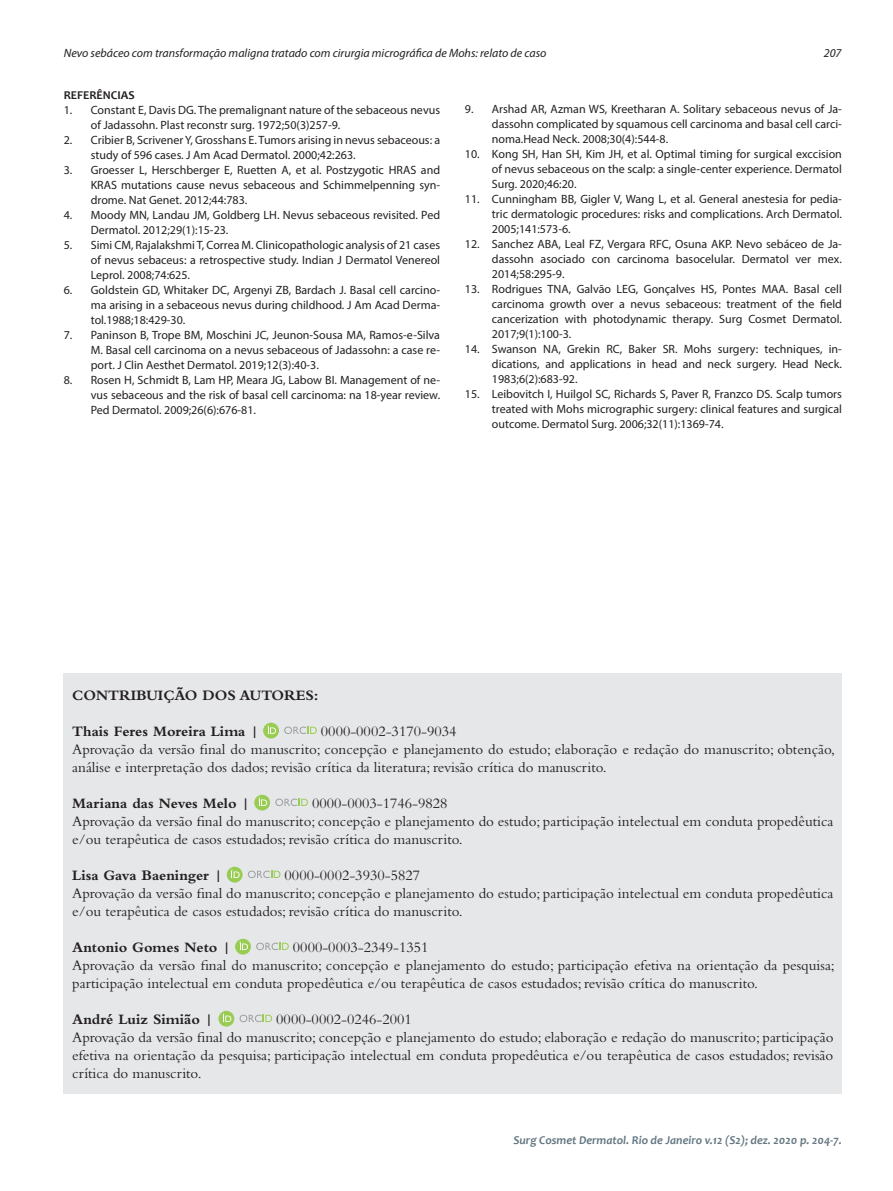
<style>
.page{position:relative;width:893px;height:1191px;background:#fff}
.page>*{position:absolute;margin:0;border:0;box-sizing:border-box;transform-origin:0 0}
.t1{font:15px/18px "Bembo Std";color:#231f20}
.t2{font:700 15px "Bembo Std";color:#231f20}
.t3{font:12px/15px "Myriad Pro";color:#231f20;text-align:justify}
.t4{font:italic 12px "Myriad Pro";color:#231f20}
.t5{font:italic 700 12px "Candara";color:#647882}
.t6{font:700 12px "Candara";color:#231f20}
</style>
<div class="page">
<div style="left:64px;top:673px;width:778px;height:420px;background:#e6e7e9"></div>
<svg style="left:263px;top:722px;width:16px;height:16px"></svg>
<svg style="left:284px;top:726px;width:33px;height:8px"></svg>
<svg style="left:268px;top:725px;width:8px;height:9px"></svg>
<svg style="left:254px;top:794px;width:16px;height:16px"></svg>
<svg style="left:275px;top:798px;width:33px;height:8px"></svg>
<svg style="left:259px;top:797px;width:8px;height:9px"></svg>
<svg style="left:227px;top:866px;width:16px;height:16px"></svg>
<svg style="left:248px;top:870px;width:32px;height:8px"></svg>
<svg style="left:231px;top:869px;width:9px;height:9px"></svg>
<svg style="left:235px;top:938px;width:16px;height:16px"></svg>
<svg style="left:256px;top:942px;width:33px;height:8px"></svg>
<svg style="left:240px;top:941px;width:8px;height:9px"></svg>
<svg style="left:218px;top:1010px;width:16px;height:16px"></svg>
<svg style="left:240px;top:1014px;width:32px;height:8px"></svg>
<svg style="left:223px;top:1013px;width:8px;height:9px"></svg>
<p class="t4" style="left:64px;top:46px;width:484px">Nevo sebáceo com transformação maligna tratado com cirurgia micrográfica de Mohs: relato de caso</p>
<p class="t4" style="left:824px;top:46px;width:19px">207</p>
<p class="t6" style="left:64px;top:87px;width:72px">REFERÊNCIAS</p>
<p class="t3" style="left:91px;top:102px;width:351px;text-indent:-27px">1. Constant E, Davis DG. The premalignant nature of the sebaceous nevus of Jadassohn. Plast reconstr surg. 1972;50(3)257-9.</p>
<p class="t3" style="left:91px;top:132px;width:351px;text-indent:-27px">2. Cribier B, Scrivener Y, Grosshans E. Tumors arising in nevus sebaceous: a study of 596 cases. J Am Acad Dermatol. 2000;42:263.</p>
<p class="t3" style="left:91px;top:162px;width:351px;text-indent:-27px">3. Groesser L, Herschberger E, Ruetten A, et al. Postzygotic HRAS and KRAS mutations cause nevus sebaceous and Schimmelpenning syn&shy;drome. Nat Genet. 2012;44:783.</p>
<p class="t3" style="left:91px;top:207px;width:351px;text-indent:-27px">4. Moody MN, Landau JM, Goldberg LH. Nevus sebaceous revisited. Ped<br>Dermatol. 2012;29(1):15-23.</p>
<p class="t3" style="left:91px;top:237px;width:351px;text-indent:-27px">5. Simi CM, Rajalakshmi T, Correa M. Clinicopathologic analysis of 21 cases of nevus sebaceus: a retrospective study. Indian J Dermatol Venereol Leprol. 2008;74:625.</p>
<p class="t3" style="left:91px;top:282px;width:351px;text-indent:-27px">6. Goldstein GD, Whitaker DC, Argenyi ZB, Bardach J. Basal cell carcino&shy;ma arising in a sebaceous nevus during childhood. J Am Acad Derma&shy;tol.1988;18:429-30.</p>
<p class="t3" style="left:91px;top:327px;width:351px;text-indent:-27px">7. Paninson B, Trope BM, Moschini JC, Jeunon-Sousa MA, Ramos-e-Silva M. Basal cell carcinoma on a nevus sebaceous of Jadassohn: a case re&shy;port. J Clin Aesthet Dermatol. 2019;12(3):40-3.</p>
<p class="t3" style="left:91px;top:372px;width:351px;text-indent:-27px">8. Rosen H, Schmidt B, Lam HP, Meara JG, Labow BI. Management of ne&shy;vus sebaceous and the risk of basal cell carcinoma: na 18-year review.<br>Ped Dermatol. 2009;26(6):676-81.</p>
<p class="t3" style="left:492px;top:102px;width:352px;text-indent:-27px">9. Arshad AR, Azman WS, Kreetharan A. Solitary sebaceous nevus of Ja&shy;dassohn complicated by squamous cell carcinoma and basal cell carci&shy;noma.Head Neck. 2008;30(4):544-8.</p>
<p class="t3" style="left:492px;top:147px;width:352px;text-indent:-27px">10. Kong SH, Han SH, Kim JH, et al. Optimal timing for surgical exccision of nevus sebaceous on the scalp: a single-center experience. Dermatol Surg. 2020;46:20.</p>
<p class="t3" style="left:492px;top:192px;width:352px;text-indent:-27px">11. Cunningham BB, Gigler V, Wang L, et al. General anestesia for pedia&shy;tric dermatologic procedures: risks and complications. Arch Dermatol.<br>2005;141:573-6.</p>
<p class="t3" style="left:492px;top:237px;width:352px;text-indent:-27px">12. Sanchez ABA, Leal FZ, Vergara RFC, Osuna AKP. Nevo sebáceo de Ja&shy;dassohn asociado con carcinoma basocelular. Dermatol ver mex.<br>2014;58:295-9.</p>
<p class="t3" style="left:492px;top:282px;width:352px;text-indent:-27px">13. Rodrigues TNA, Galvão LEG, Gonçalves HS, Pontes MAA. Basal cell carcinoma growth over a nevus sebaceous: treatment of the field cancerization with photodynamic therapy. Surg Cosmet Dermatol.<br>2017;9(1):100-3.</p>
<p class="t3" style="left:492px;top:342px;width:352px;text-indent:-27px">14. Swanson NA, Grekin RC, Baker SR. Mohs surgery: techniques, in&shy;dications, and applications in head and neck surgery. Head Neck.<br>1983;6(2):683-92.</p>
<p class="t3" style="left:492px;top:387px;width:352px;text-indent:-27px">15. Leibovitch I, Huilgol SC, Richards S, Paver R, Franzco DS. Scalp tumors treated with Mohs micrographic surgery: clinical features and surgical outcome. Dermatol Surg. 2006;32(11):1369-74.</p>
<p class="t2" style="left:72px;top:686px;width:248px">CONTRIBUIÇÃO DOS AUTORES:</p>
<p class="t2" style="left:72px;top:722px;width:188px">Thais Feres Moreira Lima |</p>
<p class="t1" style="left:321px;top:721px;width:137px">0000-0002-3170-9034</p>
<p class="t1" style="left:72px;top:739px;width:764px">Aprovação da versão final do manuscrito; concepção e planejamento do estudo; elaboração e redação do manuscrito; obtenção, análise e interpretação dos dados; revisão crítica da literatura; revisão crítica do manuscrito.</p>
<p class="t2" style="left:72px;top:794px;width:179px">Mariana das Neves Melo |</p>
<p class="t1" style="left:312px;top:793px;width:137px">0000-0003-1746-9828</p>
<p class="t1" style="left:72px;top:811px;width:763px">Aprovação da versão final do manuscrito; concepção e planejamento do estudo; participação intelectual em conduta propedêutica e/ou terapêutica de casos estudados; revisão crítica do manuscrito.</p>
<p class="t2" style="left:72px;top:866px;width:152px">Lisa Gava Baeninger |</p>
<p class="t1" style="left:285px;top:865px;width:137px">0000-0002-3930-5827</p>
<p class="t1" style="left:72px;top:883px;width:763px">Aprovação da versão final do manuscrito; concepção e planejamento do estudo; participação intelectual em conduta propedêutica e/ou terapêutica de casos estudados; revisão crítica do manuscrito.</p>
<p class="t2" style="left:72px;top:938px;width:160px">Antonio Gomes Neto |</p>
<p class="t1" style="left:293px;top:937px;width:137px">0000-0003-2349-1351</p>
<p class="t1" style="left:72px;top:955px;width:764px">Aprovação da versão final do manuscrito; concepção e planejamento do estudo; participação efetiva na orientação da pesquisa; participação intelectual em conduta propedêutica e/ou terapêutica de casos estudados; revisão crítica do manuscrito.</p>
<p class="t2" style="left:72px;top:1010px;width:143px">André Luiz Simião |</p>
<p class="t1" style="left:276px;top:1009px;width:137px">0000-0002-0246-2001</p>
<p class="t1" style="left:72px;top:1027px;width:763px;text-align:justify">Aprovação da versão final do manuscrito; concepção e planejamento do estudo; elaboração e redação do manuscrito; participação efetiva na orientação da pesquisa; participação intelectual em conduta propedêutica e/ou terapêutica de casos estudados; revisão crítica do manuscrito.</p>
<p class="t5" style="left:514px;top:1132px;width:330px">Surg Cosmet Dermatol. Rio de Janeiro v.12 (S2); dez. 2020 p. 204-7.</p>
</div>
